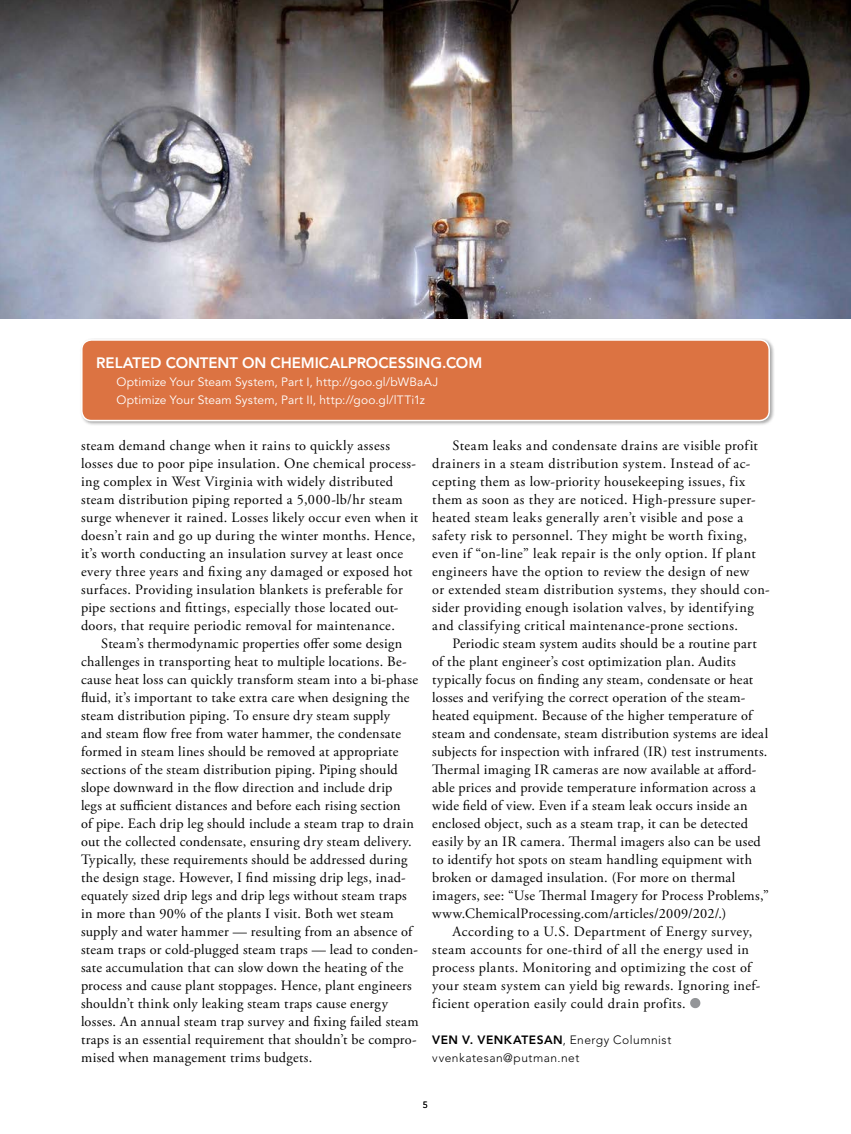
<style>
.page{position:relative;width:851px;height:1134px;background:#fff}
.page>*{position:absolute;margin:0;border:0;box-sizing:border-box;transform-origin:0 0}
.t1{font:800 15px "Avenir LT Std";letter-spacing:-.005em;color:#fff}
.t2{font:14.25px/18px "Adobe Garamond Pro";letter-spacing:.025em;color:#000}
.t3{font:12px/18px "Avenir LT Std";letter-spacing:.015em;color:#fff}
.t4{font:300 12px/18px "Avenir LT Std";letter-spacing:.04em;color:#000}
.t5{font:9px "Avenir LT Std";color:#000}
.s1{font-weight:800}
</style>
<div class="page">
<svg style="left:690px;top:998px;width:10px;height:10px"></svg>
<div style="left:79px;top:338px;width:695px;height:88px;background:#000;opacity:.35"></div>
<div style="left:82px;top:340px;width:687px;height:81px;background:#dc7342;border-radius:10px"></div>
<div style="left:81px;top:339px;width:688px;height:82px;border:2px solid #fff;border-radius:10px"></div>
<img style="left:0;top:0;width:850px;height:319px">
<p class="t1" style="left:96px;top:354px;width:11px">RELATED</p>
<p class="t1" style="left:166px;top:354px;width:34px">CONTENT</p>
<p class="t1" style="left:242px;top:354px;width:98px">ON CHEMICALPR</p>
<p class="t1" style="left:366px;top:354px;width:59px">OCESSING</p>
<p class="t1" style="left:442px;top:354px;width:42px">.COM</p>
<p class="t3" style="left:116px;top:373px;width:323px">Optimize Your Steam System, Part I, http://goo.gl/bWBaAJ<br>Optimize Your Steam System, Part II, http://goo.gl/lTTi1z</p>
<p class="t2" style="left:81px;top:437px;width:339px">steam demand change when it rains to quickly assess losses due to poor pipe insulation. One chemical process&shy;ing complex in West Virginia with widely distributed steam distribution piping reported a 5,000-lb/hr steam surge whenever it rained. Losses likely occur even when it doesn’t rain and go up during the winter months. Hence, it’s worth conducting an insulation survey at least once every three years and fixing any damaged or exposed hot surfaces. Providing insulation blankets is preferable for pipe sections and fittings, especially those located out&shy;doors, that require periodic removal for maintenance.</p>
<p class="t2" style="left:81px;top:635px;width:339px;text-indent:20px">Steam’s thermodynamic properties offer some design challenges in transporting heat to multiple locations. Be&shy;cause heat loss can quickly transform steam into a bi-phase fluid, it’s important to take extra care when designing the steam distribution piping. To ensure dry steam supply<br>and steam flow free from water hammer, the condensate formed in steam lines should be removed at appropriate sections of the steam distribution piping. Piping should slope downward in the flow direction and include drip<br>legs at sufficient distances and before each rising section<br>of pipe. Each drip leg should include a steam trap to drain out the collected condensate, ensuring dry steam delivery.<br>Typically, these requirements should be addressed during the design stage. However, I find missing drip legs, inad&shy;equately sized drip legs and drip legs without steam traps in more than 90% of the plants I visit. Both wet steam supply and water hammer — resulting from an absence of steam traps or cold-plugged steam traps — lead to conden&shy;sate accumulation that can slow down the heating of the process and cause plant stoppages. Hence, plant engineers shouldn’t think only leaking steam traps cause energy losses. An annual steam trap survey and fixing failed steam traps is an essential requirement that shouldn’t be compro&shy;mised when management trims budgets.</p>
<p class="t2" style="left:432px;top:437px;width:339px;text-indent:20px">Steam leaks and condensate drains are visible profit drainers in a steam distribution system. Instead of ac&shy;cepting them as low-priority housekeeping issues, fix them as soon as they are noticed. High-pressure super&shy;heated steam leaks generally aren’t visible and pose a safety risk to personnel. They might be worth fixing, even if “on-line” leak repair is the only option. If plant engineers have the option to review the design of new<br>or extended steam distribution systems, they should con&shy;sider providing enough isolation valves, by identifying and classifying critical maintenance-prone sections.</p>
<p class="t2" style="left:432px;top:635px;width:338px;text-indent:20px">Periodic steam system audits should be a routine part of the plant engineer’s cost optimization plan. Audits typically focus on finding any steam, condensate or heat losses and verifying the correct operation of the steam&shy;heated equipment. Because of the higher temperature of steam and condensate, steam distribution systems are ideal subjects for inspection with infrared (IR) test instruments.<br>Thermal imaging IR cameras are now available at afford&shy;able prices and provide temperature information across a wide field of view. Even if a steam leak occurs inside an enclosed object, such as a steam trap, it can be detected easily by an IR camera. Thermal imagers also can be used to identify hot spots on steam handling equipment with broken or damaged insulation. (For more on thermal imagers, see: “Use Thermal Imagery for Process Problems,” www.ChemicalProcessing.com/articles/2009/202/.)</p>
<p class="t2" style="left:432px;top:923px;width:329px;text-indent:20px">According to a U.S. Department of Energy survey, steam accounts for one-third of all the energy used in process plants. Monitoring and optimizing the cost of your steam system can yield big rewards. Ignoring inef&shy;ficient operation easily could drain profits.</p>
<p class="t4" style="left:432px;top:1031px;width:240px"><span class="s1">VEN V. VENKATESAN</span>, Energy Columnist vvenkatesan@putman.net</p>
<p class="t5" style="left:423px;top:1099px;width:7px">5</p>
</div>
